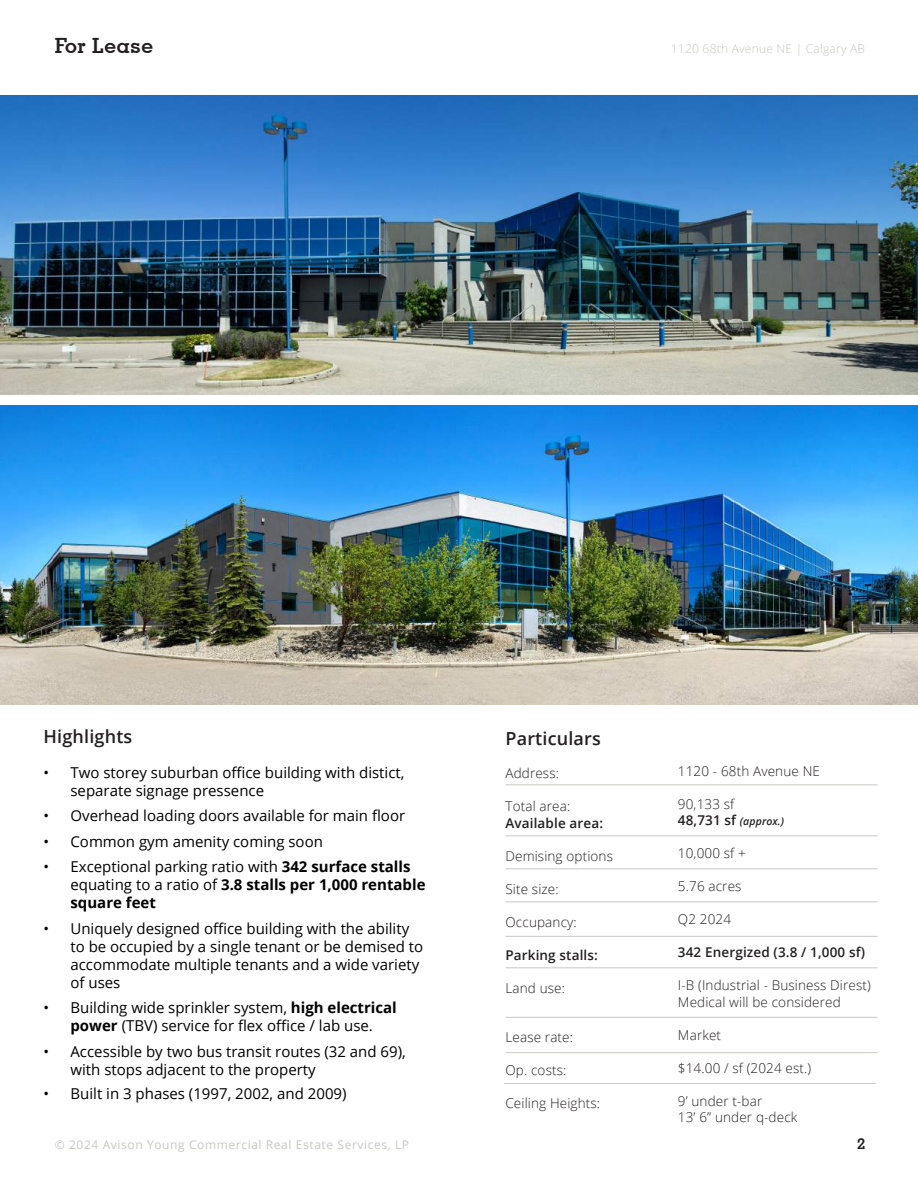
<style>
.page{position:relative;width:918px;height:1188px;background:#fff}
.page>*{position:absolute;margin:0;border:0;box-sizing:border-box;transform-origin:0 0}
.t1{font:700 21px "Geometric Slab 703 BT";letter-spacing:.02em;color:#231f20}
.t2{font:600 18px "Open Sans";letter-spacing:.01em;color:#231f20}
.t3{font:15px/18px "Open Sans";color:#000}
.t4{font:700 15px/18px "Open Sans";color:#000}
.t5{font:700 15px "Geometric Slab 703 BT";color:#231f20}
.t6{font:300 13.5px/16.5px "Open Sans";letter-spacing:.01em;color:#231f20}
.t7{font:600 13.5px "Open Sans";letter-spacing:.01em;color:#231f20}
.t8{font:12px "Open Sans";letter-spacing:.05em;color:#c7c9c4}
.t9{font:300 12px "Open Sans";letter-spacing:.02em;color:#c7c9c4}
.t10{font:italic 600 10.5px "Open Sans";letter-spacing:.01em;color:#231f20}
.s1{font-weight:400}
.s2{font-weight:700}
.s3{font-style:normal;font-size:13.5px}
</style>
<div class="page">
<img style="left:0;top:405px;width:918px;height:299px">
<img style="left:0;top:95px;width:918px;height:299px">
<hr style="left:505px;top:784px;width:373px;height:1px;background:#c7c9c4">
<hr style="left:505px;top:835px;width:373px;height:1px;background:#c7c9c4">
<hr style="left:505px;top:868px;width:373px;height:1px;background:#c7c9c4">
<hr style="left:505px;top:901px;width:373px;height:1px;background:#c7c9c4">
<hr style="left:505px;top:936px;width:373px;height:1px;background:#c7c9c4">
<hr style="left:505px;top:967px;width:373px;height:1px;background:#c7c9c4">
<hr style="left:505px;top:1017px;width:373px;height:1px;background:#c7c9c4">
<hr style="left:505px;top:1052px;width:373px;height:1px;background:#c7c9c4">
<hr style="left:504px;top:1083px;width:372px;height:1px;background:#c7c9c4">
<h1 class="t1" style="left:55px;top:33px;width:100px">For Lease</h1>
<p class="t9" style="left:671px;top:40px;width:196px">1120 68th Avenue NE | Calgary AB</p>
<p class="t2" style="left:44px;top:725px;width:90px">Highlights</p>
<p class="t3" style="left:70px;top:763px;width:335px;text-indent:-27px">• Two storey suburban office building with distict, separate signage pressence</p>
<p class="t3" style="left:44px;top:807px;width:363px">• Overhead loading doors available for main floor</p>
<p class="t3" style="left:44px;top:832px;width:281px">• Common gym amenity coming soon</p>
<p class="t4" style="left:70px;top:858px;width:357px;text-indent:-27px"><span class="s1">• Exceptional parking ratio with</span> 342 surface stalls <span class="s1">equating to a ratio of</span> 3.8 stalls per 1,000 rentable square feet</p>
<p class="t3" style="left:70px;top:919px;width:354px;text-indent:-27px">• Uniquely designed office building with the ability to be occupied by a single tenant or be demised to accommodate multiple tenants and a wide variety of uses</p>
<p class="t3" style="left:44px;top:999px;width:355px;text-align:center">• Building wide sprinkler system, <span class="s2">high electrical power</span> (TBV) service for flex office / lab use.</p>
<p class="t3" style="left:70px;top:1042px;width:337px;text-indent:-27px">• Accessible by two bus transit routes (32 and 69), with stops adjacent to the property</p>
<p class="t3" style="left:44px;top:1084px;width:305px">• Built in 3 phases (1997, 2002, and 2009)</p>
<p class="t2" style="left:505px;top:726px;width:97px">Particulars</p>
<p class="t6" style="left:505px;top:765px;width:55px">Address:</p>
<p class="t6" style="left:505px;top:798px;width:66px">Total area:</p>
<p class="t7" style="left:505px;top:813px;width:99px">Available area:</p>
<p class="t6" style="left:505px;top:847px;width:109px">Demising options</p>
<p class="t6" style="left:505px;top:880px;width:55px">Site size:</p>
<p class="t6" style="left:505px;top:913px;width:73px">Occupancy:</p>
<p class="t7" style="left:505px;top:945px;width:94px">Parking stalls:</p>
<p class="t6" style="left:505px;top:979px;width:61px">Land use:</p>
<p class="t6" style="left:505px;top:1029px;width:69px">Lease rate:</p>
<p class="t6" style="left:505px;top:1062px;width:62px">Op. costs:</p>
<p class="t6" style="left:505px;top:1095px;width:96px">Ceiling Heights:</p>
<p class="t6" style="left:678px;top:762px;width:144px">1120 - 68th Avenue NE</p>
<p class="t6" style="left:678px;top:795px;width:58px">90,133 sf</p>
<p class="t10" style="left:678px;top:814px;width:108px"><span class="s3">48,731 sf</span> (approx.)</p>
<p class="t6" style="left:678px;top:845px;width:69px">10,000 sf +</p>
<p class="t6" style="left:678px;top:878px;width:65px">5.76 acres</p>
<p class="t6" style="left:678px;top:911px;width:55px">Q2 2024</p>
<p class="t7" style="left:678px;top:943px;width:189px">342 Energized (3.8 / 1,000 sf)</p>
<p class="t6" style="left:678px;top:977px;width:194px">I-B (Industrial - Business Direst)<br>Medical will be considered</p>
<p class="t6" style="left:678px;top:1026px;width:45px">Market</p>
<p class="t6" style="left:678px;top:1059px;width:135px">$14.00 / sf (2024 est.)</p>
<p class="t6" style="left:678px;top:1092px;width:121px">9’ under t-bar<br>13’ 6” under q-deck</p>
<p class="t8" style="left:55px;top:1137px;width:356px">© 2024 Avison Young Commercial Real Estate Services, LP</p>
<p class="t5" style="left:857px;top:1134px;width:10px">2</p>
</div>
